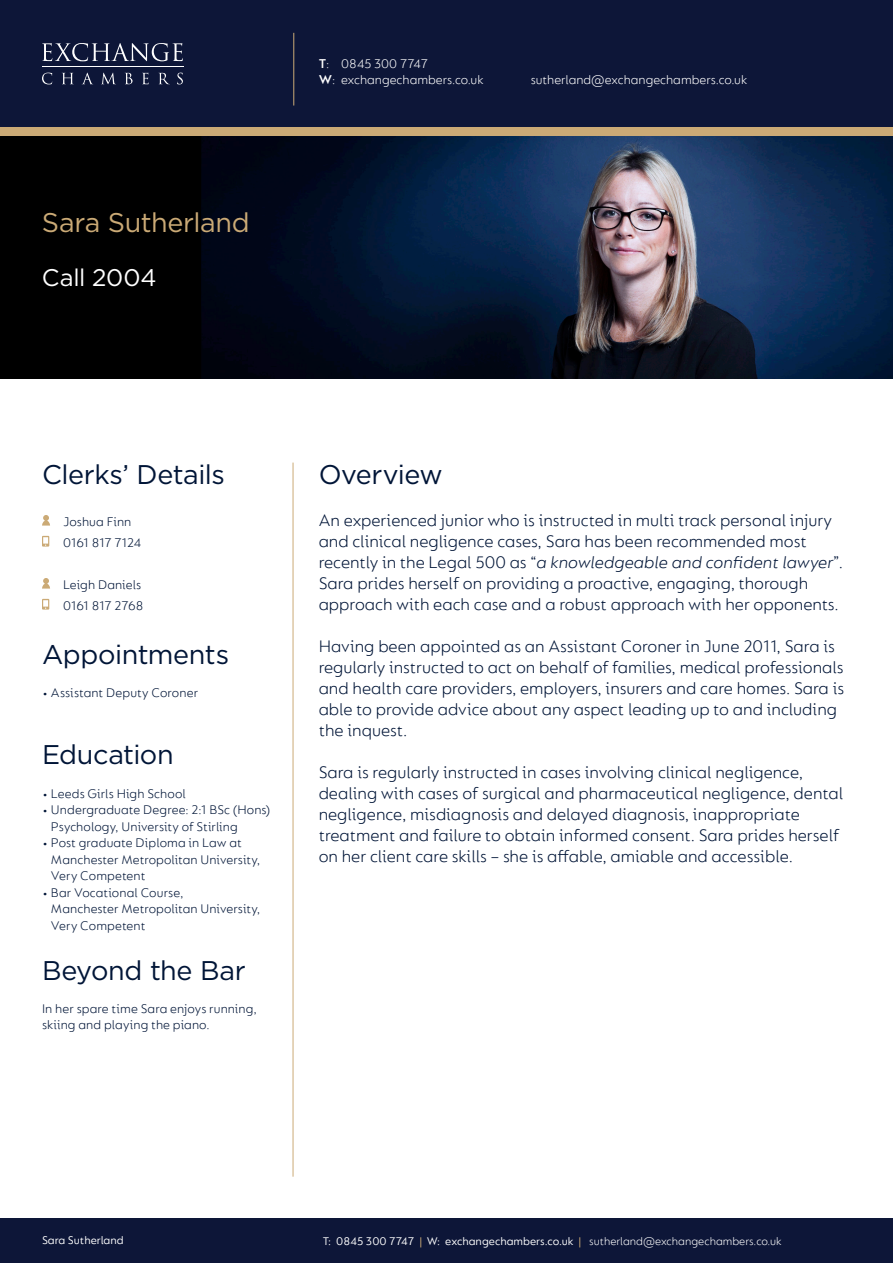
<style>
.page{position:relative;width:893px;height:1263px;background:#fff}
.page>*{position:absolute;margin:0;border:0;box-sizing:border-box;transform-origin:0 0}
.t1{font:27px "Gotham";letter-spacing:-.015em;color:#001537}
.t2{font:27px "Gotham";letter-spacing:-.01em;color:#cbaa76}
.t3{font:24px "Gotham";letter-spacing:-.01em;color:#fff}
.t4{font:300 18px/21px "FS Lucas";color:#001537}
.t5{font:300 13.5px/16.5px "FS Lucas";letter-spacing:.005em;color:#001537}
.t6{font:300 13.5px/16.2px "FS Lucas";color:#fff}
.t7{font:12px "FS Lucas";color:#fff}
.s1{font-weight:600}
.s2{font-style:italic}
.s3{color:#cbaa76}
.s4{font-weight:300}
</style>
<div class="page">
<div style="left:0;top:64px;width:893px;height:72px;background:#cbaa76"></div>
<div style="left:0;top:0;width:893px;height:127px;background:#0d1638"></div>
<div style="left:0;top:1219px;width:893px;height:44px;background:#0d1638"></div>
<hr style="left:42px;top:67px;width:142px;height:1px;background:#fff">
<svg style="left:42px;top:43px;width:141px;height:18px"></svg>
<svg style="left:42px;top:73px;width:10px;height:11px"></svg>
<svg style="left:62px;top:73px;width:11px;height:11px"></svg>
<svg style="left:82px;top:73px;width:11px;height:11px"></svg>
<svg style="left:102px;top:73px;width:13px;height:11px"></svg>
<svg style="left:125px;top:73px;width:8px;height:11px"></svg>
<svg style="left:142px;top:73px;width:7px;height:11px"></svg>
<svg style="left:159px;top:73px;width:10px;height:11px"></svg>
<svg style="left:177px;top:73px;width:6px;height:11px"></svg>
<hr style="left:293px;top:33px;width:1px;height:73px;background:#cbaa76">
<hr style="left:293px;top:463px;width:1px;height:714px;background:#cbaa76">
<img style="left:0;top:136px;width:893px;height:242px">
<svg style="left:42px;top:536px;width:7px;height:11px"></svg>
<svg style="left:42px;top:599px;width:7px;height:11px"></svg>
<svg style="left:42px;top:515px;width:8px;height:11px"></svg>
<svg style="left:42px;top:578px;width:8px;height:11px"></svg>
<p class="t2" style="left:42px;top:205px;width:209px">Sara Sutherland</p>
<p class="t3" style="left:42px;top:262px;width:116px">Call 2004</p>
<p class="t6" style="left:319px;top:55px;width:166px"><span class="s1">T</span>: 0845 300 7747<br><span class="s1">W</span>: exchangechambers.co.uk</p>
<p class="t6" style="left:531px;top:71px;width:218px">sutherland@exchangechambers.co.uk</p>
<p class="t1" style="left:42px;top:457px;width:184px">Clerks’ Details</p>
<p class="t5" style="left:63px;top:510px;width:80px;line-height:21px">Joshua Finn<br>0161 817 7124</p>
<p class="t5" style="left:63px;top:573px;width:82px;line-height:21px">Leigh Daniels<br>0161 817 2768</p>
<p class="t1" style="left:42px;top:637px;width:189px">Appointments</p>
<p class="t5" style="left:42px;top:684px;width:158px">• Assistant Deputy Coroner</p>
<p class="t1" style="left:42px;top:737px;width:133px">Education</p>
<p class="t5" style="left:42px;top:785px;width:145px">• Leeds Girls High School</p>
<p class="t5" style="left:51px;top:801px;width:221px;text-indent:-9px">• Undergraduate Degree: 2:1 BSc (Hons)<br>Psychology, University of Stirling</p>
<p class="t5" style="left:51px;top:834px;width:211px;text-indent:-9px">• Post graduate Diploma in Law at<br>Manchester Metropolitan University,<br>Very Competent</p>
<p class="t5" style="left:51px;top:884px;width:211px;text-indent:-9px">• Bar Vocational Course,<br>Manchester Metropolitan University,<br>Very Competent</p>
<p class="t1" style="left:42px;top:953px;width:205px">Beyond the Bar</p>
<p class="t5" style="left:42px;top:1000px;width:216px">In her spare time Sara enjoys running, skiing and playing the piano.</p>
<p class="t1" style="left:319px;top:457px;width:126px">Overview</p>
<p class="t4" style="left:319px;top:509px;width:526px">An experienced junior who is instructed in multi track personal injury and clinical negligence cases, Sara has been recommended most recently in the Legal 500 as “<span class="s2">a knowledgeable and confident lawyer</span>”.<br>Sara prides herself on providing a proactive, engaging, thorough approach with each case and a robust approach with her opponents.</p>
<p class="t4" style="left:319px;top:635px;width:527px">Having been appointed as an Assistant Coroner in June 2011, Sara is regularly instructed to act on behalf of families, medical professionals and health care providers, employers, insurers and care homes. Sara is able to provide advice about any aspect leading up to and including the inquest.</p>
<p class="t4" style="left:319px;top:761px;width:526px">Sara is regularly instructed in cases involving clinical negligence, dealing with cases of surgical and pharmaceutical negligence, dental negligence, misdiagnosis and delayed diagnosis, inappropriate treatment and failure to obtain informed consent. Sara prides herself on her client care skills – she is affable, amiable and accessible.</p>
<p class="t7" style="left:42px;top:1233px;width:83px">Sara Sutherland</p>
<p class="t7" style="left:323px;top:1235px;width:460px">T: 0845 300 7747 <span class="s3">|</span> W: exchangechambers.co.uk <span class="s3">|</span> <span class="s4">sutherland@exchangechambers.co.uk</span></p>
</div>
